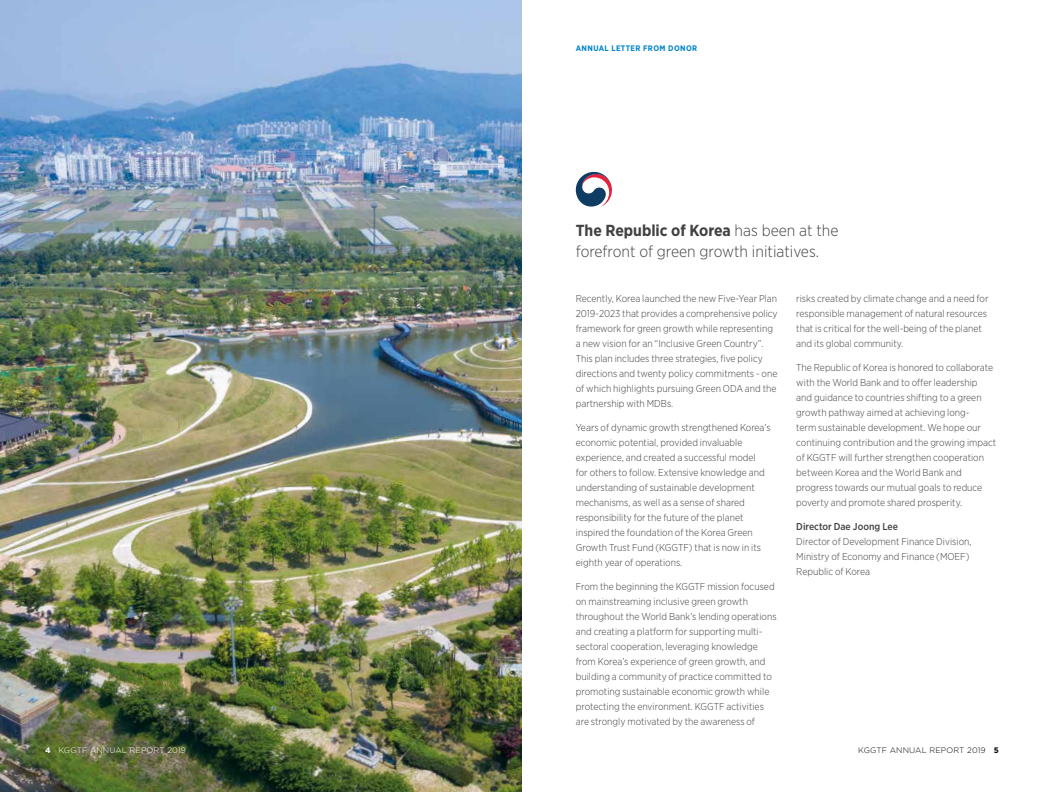
<style>
.page{position:relative;width:1044px;height:792px;background:#fff}
.page>*{position:absolute;margin:0;border:0;box-sizing:border-box;transform-origin:0 0}
.t1{font:300 16px/21px "Gotham Narrow";color:#414142}
.t2{font:300 10px/15px "Gotham Narrow";color:#414142}
.t3{font:500 10px "Gotham Narrow";color:#414142}
.t4{font:300 8px "Gotham";letter-spacing:.02em;color:#fff}
.t5{font:300 8px "Gotham";letter-spacing:.02em;color:#000}
.t6{font:700 8px "Gotham Narrow";letter-spacing:.05em;color:#0084ca}
.s1{font-weight:700}
</style>
<div class="page">
<img style="left:0;top:0;width:522px;height:792px">
<svg style="left:576px;top:172px;width:36px;height:35px"></svg>
<p class="t6" style="left:576px;top:43px;width:123px">ANNUAL LETTER FROM DONOR</p>
<h1 class="t1" style="left:576px;top:220px;width:264px"><span class="s1">The Republic of Korea</span> has been at the forefront of green growth initiatives.</h1>
<p class="t2" style="left:576px;top:291px;width:203px">Recently, Korea launched the new Five-Year Plan 2019-2023 that provides a comprehensive policy framework for green growth while representing a new vision for an “Inclusive Green Country”.<br>This plan includes three strategies, five policy directions and twenty policy commitments - one of which highlights pursuing Green ODA and the partnership with MDBs.</p>
<p class="t2" style="left:576px;top:420px;width:196px">Years of dynamic growth strengthened Korea’s economic potential, provided invaluable experience, and created a successful model<br>for others to follow. Extensive knowledge and understanding of sustainable development mechanisms, as well as a sense of shared responsibility for the future of the planet inspired the foundation of the Korea Green Growth Trust Fund (KGGTF) that is now in its eighth year of operations.</p>
<p class="t2" style="left:576px;top:579px;width:202px">From the beginning the KGGTF mission focused on mainstreaming inclusive green growth throughout the World Bank’s lending operations and creating a platform for supporting multi&shy;sectoral cooperation, leveraging knowledge from Korea’s experience of green growth, and building a community of practice committed to promoting sustainable economic growth while protecting the environment. KGGTF activities are strongly motivated by the awareness of</p>
<p class="t2" style="left:796px;top:291px;width:194px">risks created by climate change and a need for responsible management of natural resources that is critical for the well-being of the planet and its global community.</p>
<p class="t2" style="left:796px;top:360px;width:201px">The Republic of Korea is honored to collaborate with the World Bank and to offer leadership<br>and guidance to countries shifting to a green growth pathway aimed at achieving long-<br>term sustainable development. We hope our continuing contribution and the growing impact of KGGTF will further strengthen cooperation between Korea and the World Bank and progress towards our mutual goals to reduce poverty and promote shared prosperity.</p>
<p class="t3" style="left:796px;top:520px;width:103px">Director Dae Joong Lee</p>
<p class="t2" style="left:796px;top:534px;width:177px">Director of Development Finance Division,<br>Ministry of Economy and Finance (MOEF)<br>Republic of Korea</p>
<p class="t4" style="left:45px;top:745px;width:142px"><span class="s1">4</span> KGGTF ANNUAL REPORT 2019</p>
<p class="t5" style="left:858px;top:745px;width:142px">KGGTF ANNUAL REPORT 2019 <span class="s1">5</span></p>
</div>
